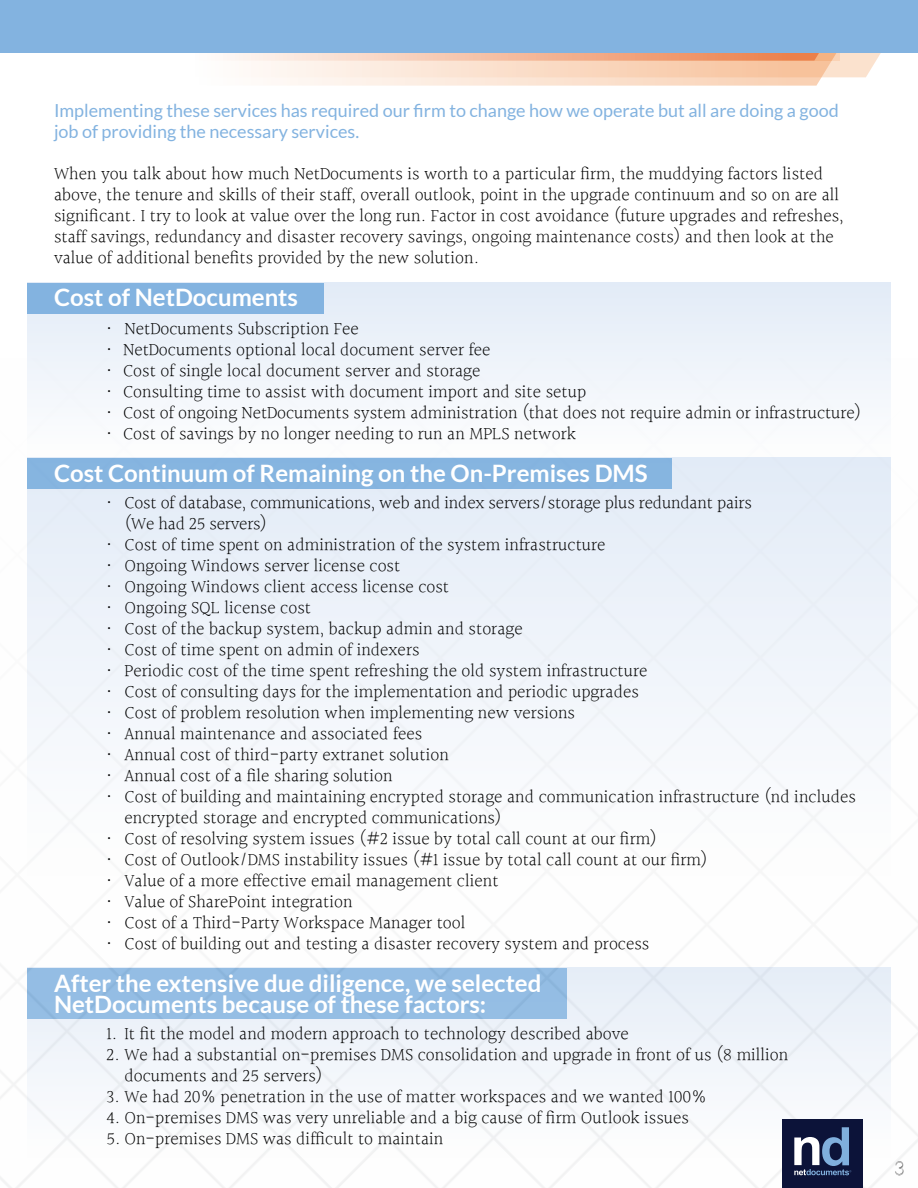
<style>
.page{position:relative;width:918px;height:1188px;background:#fff}
.page>*{position:absolute;margin:0;border:0;box-sizing:border-box;transform-origin:0 0}
.t1{font:700 24px/21px "Lato";color:#fff}
.t2{font:300 18px/21px "Halant";color:#000}
.t3{font:18px/21px "Lato";color:#83b3e0}
.t4{font:100 18px "Lato";color:#000}
</style>
<div class="page">
<img style="left:0;top:77px;width:918px;height:1111px">
<svg style="left:849px;top:53px;width:32px;height:24px"></svg>
<svg style="left:0;top:53px;width:849px;height:33px"></svg>
<svg style="left:0;top:53px;width:839px;height:8px"></svg>
<div style="left:0;top:0;width:918px;height:53px;background:#83b3e0"></div>
<div style="left:782px;top:1120px;width:81px;height:68px;background:#0c1339"></div>
<svg style="left:794px;top:1127px;width:57px;height:48px"></svg>
<p class="t3" style="left:54px;top:100px;width:786px">Implementing these services has required our firm to change how we operate but all are doing a good job of providing the necessary services.</p>
<p class="t2" style="left:54px;top:164px;width:791px">When you talk about how much NetDocuments is worth to a particular firm, the muddying factors listed above, the tenure and skills of their staff, overall outlook, point in the upgrade continuum and so on are all significant. I try to look at value over the long run. Factor in cost avoidance (future upgrades and refreshes, staff savings, redundancy and disaster recovery savings, ongoing maintenance costs) and then look at the value of additional benefits provided by the new solution.</p>
<h1 class="t1" style="left:54px;top:286px;width:246px">Cost of NetDocuments</h1>
<p class="t2" style="left:106px;top:319px;width:254px">• NetDocuments Subscription Fee</p>
<p class="t2" style="left:106px;top:340px;width:386px">• NetDocuments optional local document server fee</p>
<p class="t2" style="left:107px;top:361px;width:375px">• Cost of single local document server and storage</p>
<p class="t2" style="left:107px;top:382px;width:481px">• Consulting time to assist with document import and site setup</p>
<p class="t2" style="left:107px;top:403px;width:756px">• Cost of ongoing NetDocuments system administration (that does not require admin or infrastructure)</p>
<p class="t2" style="left:107px;top:424px;width:471px">• Cost of savings by no longer needing to run an MPLS network</p>
<h1 class="t1" style="left:54px;top:462px;width:595px">Cost Continuum of Remaining on the On-Premises DMS</h1>
<p class="t2" style="left:125px;top:493px;width:629px;text-indent:-18px">• Cost of database, communications, web and index servers/storage plus redundant pairs (We had 25 servers)</p>
<p class="t2" style="left:107px;top:535px;width:501px">• Cost of time spent on administration of the system infrastructure</p>
<p class="t2" style="left:107px;top:556px;width:295px">• Ongoing Windows server license cost</p>
<p class="t2" style="left:107px;top:577px;width:344px">• Ongoing Windows client access license cost</p>
<p class="t2" style="left:107px;top:598px;width:206px">• Ongoing SQL license cost</p>
<p class="t2" style="left:107px;top:619px;width:418px">• Cost of the backup system, backup admin and storage</p>
<p class="t2" style="left:107px;top:640px;width:315px">• Cost of time spent on admin of indexers</p>
<p class="t2" style="left:107px;top:661px;width:542px">• Periodic cost of the time spent refreshing the old system infrastructure</p>
<p class="t2" style="left:107px;top:682px;width:534px">• Cost of consulting days for the implementation and periodic upgrades</p>
<p class="t2" style="left:107px;top:703px;width:470px">• Cost of problem resolution when implementing new versions</p>
<p class="t2" style="left:107px;top:724px;width:317px">• Annual maintenance and associated fees</p>
<p class="t2" style="left:107px;top:745px;width:344px">• Annual cost of third-party extranet solution</p>
<p class="t2" style="left:107px;top:766px;width:288px">• Annual cost of a file sharing solution</p>
<p class="t2" style="left:125px;top:787px;width:733px;text-indent:-18px">• Cost of building and maintaining encrypted storage and communication infrastructure (nd includes encrypted storage and encrypted communications)</p>
<p class="t2" style="left:107px;top:829px;width:552px">• Cost of resolving system issues (#2 issue by total call count at our firm)</p>
<p class="t2" style="left:107px;top:850px;width:603px">• Cost of Outlook/DMS instability issues (#1 issue by total call count at our firm)</p>
<p class="t2" style="left:107px;top:871px;width:394px">• Value of a more effective email management client</p>
<p class="t2" style="left:107px;top:892px;width:248px">• Value of SharePoint integration</p>
<p class="t2" style="left:107px;top:913px;width:361px">• Cost of a Third-Party Workspace Manager tool</p>
<p class="t2" style="left:107px;top:934px;width:544px">• Cost of building out and testing a disaster recovery system and process</p>
<h1 class="t1" style="left:54px;top:972px;width:489px">After the extensive due diligence, we selected<br>NetDocuments because of these factors:</h1>
<p class="t2" style="left:107px;top:1024px;width:524px">1. It fit the model and modern approach to technology described above</p>
<p class="t2" style="left:125px;top:1045px;width:665px;text-indent:-18px">2. We had a substantial on-premises DMS consolidation and upgrade in front of us (8 million documents and 25 servers)</p>
<p class="t2" style="left:107px;top:1087px;width:602px">3. We had 20% penetration in the use of matter workspaces and we wanted 100%</p>
<p class="t2" style="left:107px;top:1108px;width:584px">4. On-premises DMS was very unreliable and a big cause of firm Outlook issues</p>
<p class="t2" style="left:107px;top:1129px;width:338px">5. On-premises DMS was difficult to maintain</p>
<p class="t4" style="left:894px;top:1158px;width:12px">3</p>
</div>
